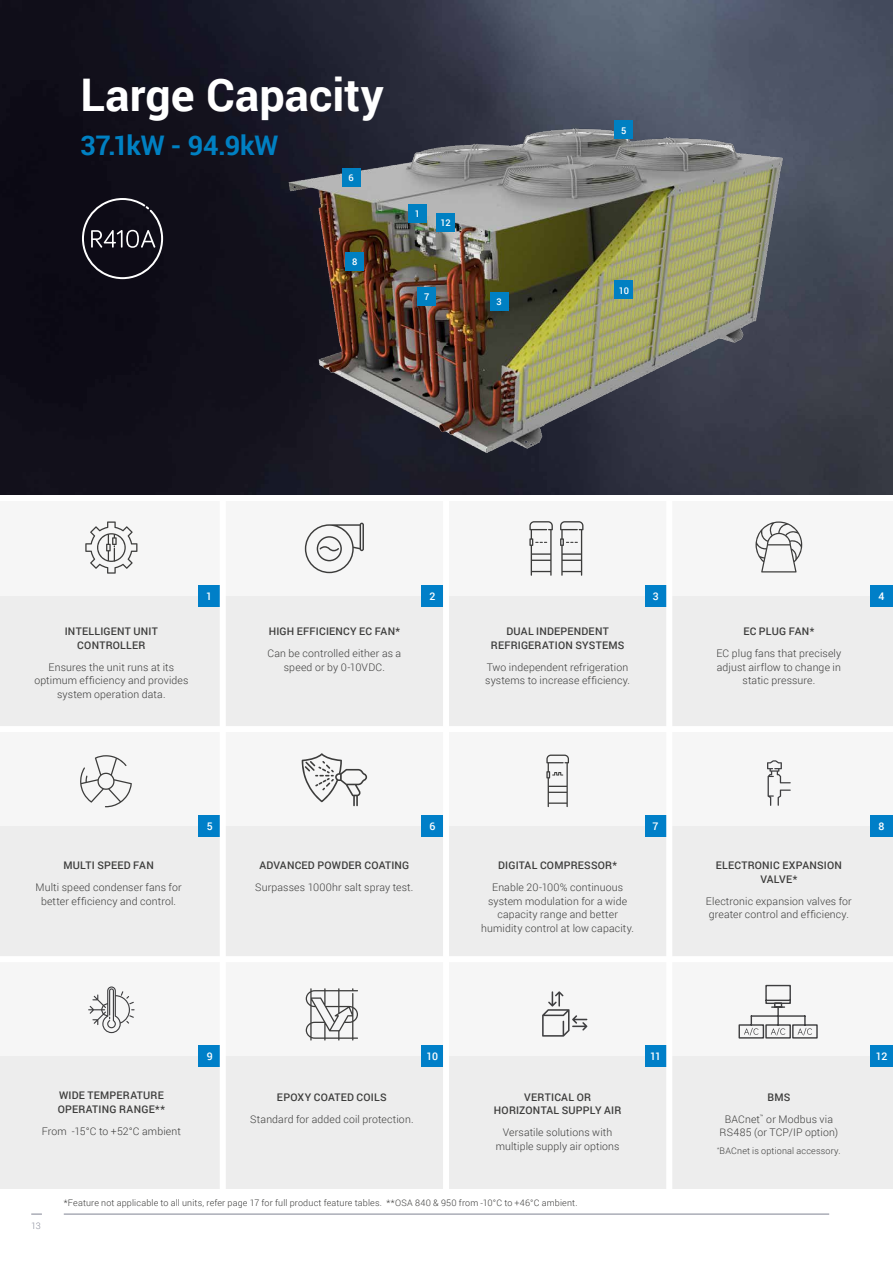
<style>
.page{position:relative;width:893px;height:1263px;background:#fff}
.page>*{position:absolute;margin:0;border:0;box-sizing:border-box;transform-origin:0 0}
.t1{font:700 45px "Roboto";color:#fff}
.t2{font:700 27px "Roboto";letter-spacing:-.005em;color:#0080c2}
.t3{font:300 10.5px/13.5px "Roboto";letter-spacing:.015em;color:#3c3c3b;text-align:center}
.t4{font:500 10.5px/13.5px "Roboto";letter-spacing:.02em;color:#3c3c3b;text-align:center}
.t5{font:500 10.5px "Roboto";color:#fff}
.t6{font:500 9.3px "Roboto";color:#fff}
.t7{font:300 9px "Roboto";letter-spacing:.02em;color:#3c3c3b}
.t8{font:300 9px "Roboto";color:#868998}
.s1{font-weight:500}
</style>
<div class="page">
<div style="left:0;top:731px;width:223px;height:227px;background:#ededed"></div>
<div style="left:0;top:731px;width:223px;height:95px;background:#f6f6f6"></div>
<div style="left:198px;top:816px;width:23px;height:21px;background:#007fc8"></div>
<svg style="left:80px;top:755px;width:52px;height:52px"></svg>
<div style="left:0;top:961px;width:223px;height:227px;background:#ededed"></div>
<div style="left:0;top:961px;width:223px;height:95px;background:#f6f6f6"></div>
<svg style="left:88px;top:986px;width:47px;height:47px"></svg>
<img style="left:0;top:0;width:893px;height:494px">
<div style="left:0;top:501px;width:223px;height:227px;background:#ededed"></div>
<div style="left:446px;top:731px;width:223px;height:227px;background:#ededed"></div>
<div style="left:446px;top:501px;width:223px;height:227px;background:#ededed"></div>
<div style="left:223px;top:731px;width:223px;height:227px;background:#ededed"></div>
<div style="left:223px;top:501px;width:223px;height:227px;background:#ededed"></div>
<div style="left:669px;top:731px;width:224px;height:227px;background:#ededed"></div>
<div style="left:669px;top:501px;width:224px;height:227px;background:#ededed"></div>
<div style="left:0;top:501px;width:223px;height:95px;background:#f6f6f6"></div>
<div style="left:446px;top:731px;width:223px;height:95px;background:#f6f6f6"></div>
<div style="left:446px;top:501px;width:223px;height:95px;background:#f6f6f6"></div>
<div style="left:223px;top:731px;width:223px;height:95px;background:#f6f6f6"></div>
<div style="left:223px;top:501px;width:223px;height:95px;background:#f6f6f6"></div>
<div style="left:669px;top:731px;width:224px;height:95px;background:#f6f6f6"></div>
<div style="left:665px;top:501px;width:228px;height:95px;background:#f6f6f6"></div>
<svg style="left:85px;top:521px;width:52px;height:53px"></svg>
<div style="left:198px;top:585px;width:23px;height:21px;background:#007fc8"></div>
<div style="left:645px;top:585px;width:22px;height:21px;background:#007fc8"></div>
<div style="left:645px;top:816px;width:21px;height:21px;background:#007fc8"></div>
<div style="left:422px;top:585px;width:22px;height:21px;background:#007fc8"></div>
<div style="left:422px;top:816px;width:23px;height:21px;background:#007fc8"></div>
<div style="left:871px;top:585px;width:22px;height:21px;background:#007fc8"></div>
<div style="left:871px;top:816px;width:22px;height:21px;background:#007fc8"></div>
<div style="left:0;top:726px;width:893px;height:6px;background:#fff"></div>
<svg style="left:302px;top:753px;width:65px;height:53px"></svg>
<div style="left:446px;top:961px;width:223px;height:227px;background:#ededed"></div>
<div style="left:223px;top:961px;width:223px;height:227px;background:#ededed"></div>
<div style="left:669px;top:961px;width:224px;height:227px;background:#ededed"></div>
<div style="left:446px;top:961px;width:223px;height:95px;background:#f6f6f6"></div>
<div style="left:223px;top:961px;width:223px;height:95px;background:#f6f6f6"></div>
<div style="left:669px;top:961px;width:224px;height:95px;background:#f6f6f6"></div>
<div style="left:198px;top:1046px;width:23px;height:21px;background:#007fc8"></div>
<div style="left:645px;top:1046px;width:21px;height:21px;background:#007fc8"></div>
<div style="left:422px;top:1046px;width:22px;height:21px;background:#007fc8"></div>
<div style="left:871px;top:1046px;width:22px;height:21px;background:#007fc8"></div>
<div style="left:0;top:956px;width:893px;height:6px;background:#fff"></div>
<div style="left:666px;top:497px;width:6px;height:698px;background:#fff"></div>
<div style="left:443px;top:497px;width:6px;height:698px;background:#fff"></div>
<div style="left:220px;top:497px;width:6px;height:698px;background:#fff"></div>
<svg style="left:738px;top:984px;width:80px;height:55px"></svg>
<svg style="left:755px;top:521px;width:47px;height:51px"></svg>
<svg style="left:529px;top:521px;width:24px;height:55px"></svg>
<svg style="left:560px;top:521px;width:23px;height:55px"></svg>
<svg style="left:305px;top:523px;width:59px;height:50px"></svg>
<svg style="left:542px;top:991px;width:45px;height:46px"></svg>
<svg style="left:767px;top:760px;width:24px;height:46px"></svg>
<svg style="left:546px;top:754px;width:23px;height:53px"></svg>
<svg style="left:306px;top:988px;width:52px;height:52px"></svg>
<svg style="left:82px;top:198px;width:81px;height:81px;background:#2b2933"></svg>
<img style="left:220px;top:104px;width:619px;height:349px">
<div style="left:490px;top:292px;width:18px;height:19px;background:#0080c2"></div>
<div style="left:418px;top:287px;width:18px;height:19px;background:#0080c2"></div>
<div style="left:345px;top:252px;width:19px;height:19px;background:#0080c2"></div>
<div style="left:408px;top:204px;width:19px;height:19px;background:#0080c2"></div>
<div style="left:342px;top:168px;width:19px;height:19px;background:#0080c2"></div>
<div style="left:614px;top:280px;width:19px;height:19px;background:#0080c2"></div>
<div style="left:436px;top:213px;width:19px;height:19px;background:#0080c2"></div>
<div style="left:614px;top:120px;width:19px;height:19px;background:#0080c2"></div>
<hr style="left:64px;top:1213px;width:765px;height:1px;background:#868998">
<h1 class="t1" style="left:80px;top:63px;width:305px">Large Capacity</h1>
<h2 class="t2" style="left:80px;top:127px;width:199px">37.1kW - 94.9kW</h2>
<p class="t6" style="left:349px;top:172px;width:7px">6</p>
<p class="t6" style="left:352px;top:255px;width:7px">8</p>
<p class="t6" style="left:415px;top:207px;width:7px">1</p>
<p class="t6" style="left:441px;top:216px;width:12px">12</p>
<p class="t6" style="left:424px;top:290px;width:7px">7</p>
<p class="t6" style="left:496px;top:295px;width:7px">3</p>
<p class="t6" style="left:621px;top:124px;width:7px">5</p>
<p class="t6" style="left:619px;top:284px;width:12px">10</p>
<p class="t4" style="left:65px;top:624px;width:95px">INTELLIGENT UNIT<br>CONTROLLER</p>
<p class="t3" style="left:34px;top:660px;width:156px">Ensures the unit runs at its optimum efficiency and provides system operation data.</p>
<p class="t5" style="left:206px;top:589px;width:7px">1</p>
<p class="t5" style="left:653px;top:589px;width:7px">3</p>
<p class="t5" style="left:429px;top:589px;width:7px">2</p>
<p class="t4" style="left:269px;top:624px;width:133px">HIGH EFFICIENCY EC FAN*</p>
<p class="t3" style="left:267px;top:647px;width:135px">Can be controlled either as a speed or by 0-10VDC.</p>
<p class="t4" style="left:491px;top:624px;width:135px">DUAL INDEPENDENT<br>REFRIGERATION SYSTEMS</p>
<p class="t3" style="left:485px;top:660px;width:146px;text-align:left">Two independent refrigeration systems to increase efficiency.</p>
<p class="t4" style="left:743px;top:624px;width:72px">EC PLUG FAN*</p>
<p class="t3" style="left:716px;top:647px;width:126px">EC plug fans that precisely adjust airflow to change in static pressure.</p>
<p class="t5" style="left:879px;top:589px;width:7px">4</p>
<p class="t4" style="left:63px;top:858px;width:92px">MULTI SPEED FAN</p>
<p class="t3" style="left:36px;top:880px;width:148px">Multi speed condenser fans for better efficiency and control.</p>
<p class="t5" style="left:207px;top:819px;width:7px">5</p>
<p class="t4" style="left:259px;top:858px;width:151px">ADVANCED POWDER COATING</p>
<p class="t3" style="left:255px;top:880px;width:160px">Surpasses 1000hr salt spray test.</p>
<p class="t5" style="left:429px;top:819px;width:7px">6</p>
<p class="t4" style="left:498px;top:858px;width:121px">DIGITAL COMPRESSOR*</p>
<p class="t3" style="left:481px;top:880px;width:154px">Enable 20-100% continuous system modulation for a wide capacity range and better humidity control at low capacity.</p>
<p class="t5" style="left:653px;top:819px;width:7px">7</p>
<p class="t4" style="left:716px;top:858px;width:128px">ELECTRONIC EXPANSION<br>VALVE*</p>
<p class="t3" style="left:706px;top:894px;width:147px;text-align:left">Electronic expansion valves for greater control and efficiency.</p>
<p class="t5" style="left:879px;top:819px;width:7px">8</p>
<p class="t4" style="left:58px;top:1088px;width:109px;text-align:left">WIDE TEMPERATURE<br>OPERATING RANGE**</p>
<p class="t3" style="left:42px;top:1124px;width:141px">From -15°C to +52°C ambient</p>
<p class="t5" style="left:207px;top:1049px;width:7px">9</p>
<p class="t5" style="left:427px;top:1049px;width:13px">10</p>
<p class="t5" style="left:650px;top:1049px;width:13px">11</p>
<p class="t5" style="left:876px;top:1049px;width:13px">12</p>
<p class="t4" style="left:277px;top:1090px;width:111px">EPOXY COATED COILS</p>
<p class="t3" style="left:250px;top:1112px;width:165px">Standard for added coil protection.</p>
<p class="t4" style="left:494px;top:1090px;width:129px">VERTICAL OR<br>HORIZONTAL SUPPLY AIR</p>
<p class="t3" style="left:496px;top:1125px;width:125px">Versatile solutions with multiple supply air options</p>
<p class="t3" style="left:725px;top:1086px;width:110px;line-height:22px"><span class="s1">BMS<br></span>BACnet<sup>™</sup> or Modbus via</p>
<p class="t3" style="left:720px;top:1125px;width:120px">RS485 (or TCP/IP option)</p>
<p class="t7" style="left:717px;top:1145px;width:125px"><sup>*</sup>BACnet is optional accessory.</p>
<p class="t8" style="left:31px;top:1219px;width:11px">13</p>
<p class="t7" style="left:64px;top:1196px;width:515px">*Feature not applicable to all units, refer page 17 for full product feature tables. **OSA 840 &amp; 950 from -10°C to +46°C ambient.</p>
</div>
